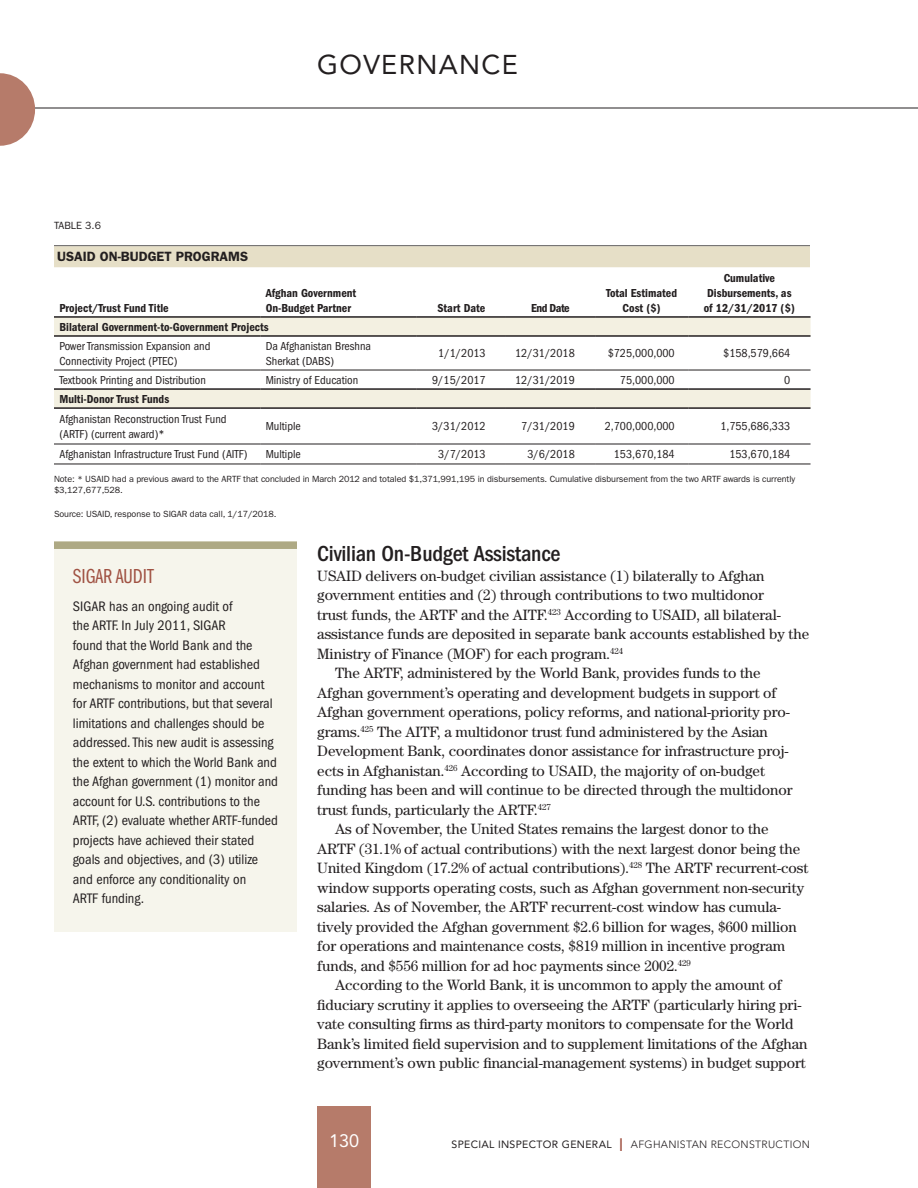
<style>
.page{position:relative;width:918px;height:1188px;background:#fff}
.page>*{position:absolute;margin:0;border:0;box-sizing:border-box;transform-origin:0 0}
.t1{font:27px "Avenir LT Std";letter-spacing:.05em;color:#231f20}
.t2{font:500 condensed 22.5px "ITC Franklin Gothic Std";letter-spacing:-.01em;color:#231f20}
.t3{font:21px "ITC Franklin Gothic Std Bk Cp";color:#a05243}
.t4{font:18px "Avenir LT Std";color:#fff}
.P_Indent{font:15px/19.5px "Century Std";letter-spacing:-.005em;color:#231f20}
.t5{font:condensed 14.25px/19.5px "ITC Franklin Gothic Std";color:#231f20}
.Table_Title{font:600 13.5px "ITC Franklin Gothic Std";color:#231f20}
.Table_text{font:condensed 12px/15px "ITC Franklin Gothic Std";color:#231f20}
.Table_subhead{font:12px/15px "ITC Franklin Gothic Std Dm Cd";color:#231f20;text-align:center}
.Table_subhead-2{font:condensed 12px/15px "ITC Franklin Gothic Std";color:#231f20}
.Table_text-2{font:12px "ITC Franklin Gothic Std Dm Cd";color:#231f20}
.t6{font:300 10.5px "Avenir LT Std";letter-spacing:.03em;color:#231f20}
.H4_FigureTable_numbe{font:10.5px "ITC Franklin Gothic Std";color:#231f20}
.P_NotesSource{font:9px/10.5px "ITC Franklin Gothic Std";letter-spacing:-.01em;color:#231f20}
.s1{font-weight:400}
.s2{font-weight:400;font-size:18px;color:#a05243}
</style>
<div class="page">
<hr style="left:0;top:108px;width:918px;height:1px;background:#231f20">
<svg style="left:0;top:73px;width:35px;height:73px"></svg>
<div style="left:317px;top:1107px;width:54px;height:81px;background:#b67b6a"></div>
<div style="left:54px;top:541px;width:243px;height:391px;background:#f6f5ec"></div>
<div style="left:54px;top:541px;width:243px;height:8px;background:#aea984"></div>
<div style="left:54px;top:246px;width:756px;height:21px;background:#e6dfc7"></div>
<svg style="left:54px;top:318px;width:757px;height:89px"></svg>
<svg style="left:54px;top:443px;width:757px;height:1px"></svg>
<hr style="left:54px;top:370px;width:206px;height:1px;background:#231f20">
<hr style="left:260px;top:370px;width:157px;height:1px;background:#231f20">
<hr style="left:417px;top:370px;width:89px;height:1px;background:#231f20">
<hr style="left:506px;top:370px;width:89px;height:1px;background:#231f20">
<hr style="left:595px;top:370px;width:93px;height:1px;background:#231f20">
<hr style="left:688px;top:370px;width:123px;height:1px;background:#231f20">
<hr style="left:54px;top:464px;width:206px;height:1px;background:#231f20">
<hr style="left:260px;top:464px;width:157px;height:1px;background:#231f20">
<hr style="left:417px;top:464px;width:89px;height:1px;background:#231f20">
<hr style="left:506px;top:464px;width:89px;height:1px;background:#231f20">
<hr style="left:595px;top:464px;width:93px;height:1px;background:#231f20">
<hr style="left:688px;top:464px;width:123px;height:1px;background:#231f20">
<hr style="left:54px;top:444px;width:206px;height:1px;background:#231f20">
<hr style="left:260px;top:444px;width:157px;height:1px;background:#231f20">
<hr style="left:417px;top:444px;width:89px;height:1px;background:#231f20">
<hr style="left:506px;top:444px;width:89px;height:1px;background:#231f20">
<hr style="left:595px;top:444px;width:93px;height:1px;background:#231f20">
<hr style="left:688px;top:444px;width:123px;height:1px;background:#231f20">
<hr style="left:54px;top:388px;width:206px;height:2px;background:#231f20">
<hr style="left:260px;top:388px;width:157px;height:2px;background:#231f20">
<hr style="left:417px;top:388px;width:89px;height:2px;background:#231f20">
<hr style="left:506px;top:388px;width:89px;height:2px;background:#231f20">
<hr style="left:595px;top:388px;width:93px;height:2px;background:#231f20">
<hr style="left:688px;top:388px;width:123px;height:2px;background:#231f20">
<hr style="left:54px;top:407px;width:206px;height:2px;background:#231f20">
<hr style="left:260px;top:407px;width:157px;height:2px;background:#231f20">
<hr style="left:417px;top:407px;width:89px;height:2px;background:#231f20">
<hr style="left:506px;top:407px;width:89px;height:2px;background:#231f20">
<hr style="left:595px;top:407px;width:93px;height:2px;background:#231f20">
<hr style="left:688px;top:407px;width:123px;height:2px;background:#231f20">
<hr style="left:54px;top:316px;width:206px;height:2px;background:#231f20">
<hr style="left:260px;top:316px;width:157px;height:2px;background:#231f20">
<hr style="left:417px;top:316px;width:89px;height:2px;background:#231f20">
<hr style="left:506px;top:316px;width:89px;height:2px;background:#231f20">
<hr style="left:595px;top:316px;width:93px;height:2px;background:#231f20">
<hr style="left:688px;top:316px;width:123px;height:2px;background:#231f20">
<hr style="left:54px;top:335px;width:206px;height:2px;background:#231f20">
<hr style="left:260px;top:335px;width:157px;height:2px;background:#231f20">
<hr style="left:417px;top:335px;width:89px;height:2px;background:#231f20">
<hr style="left:506px;top:335px;width:89px;height:2px;background:#231f20">
<hr style="left:595px;top:335px;width:93px;height:2px;background:#231f20">
<hr style="left:688px;top:335px;width:123px;height:2px;background:#231f20">
<h1 class="t1" style="left:317px;top:49px;width:202px">GOVERNANCE</h1>
<h4 class="H4_FigureTable_numbe" style="left:54px;top:219px;width:48px">TABLE 3.6</h4>
<h4 class="Table_Title" style="left:57px;top:249px;width:193px">USAID ON-BUDGET PROGRAMS</h4>
<p class="Table_subhead" style="left:59px;top:300px;width:111px">Project/Trust Fund Title</p>
<p class="Table_subhead" style="left:266px;top:285px;width:92px;text-align:left">Afghan Government<br>On-Budget Partner</p>
<p class="Table_subhead" style="left:437px;top:300px;width:49px">Start Date</p>
<p class="Table_subhead" style="left:531px;top:300px;width:40px">End Date</p>
<p class="Table_subhead" style="left:606px;top:285px;width:72px">Total Estimated<br>Cost ($)</p>
<p class="Table_subhead" style="left:704px;top:270px;width:93px">Cumulative<br>Disbursements, as of 12/31/2017 ($)</p>
<p class="Table_subhead" style="left:59px;top:319px;width:211px">Bilateral Government-to-Government Projects</p>
<p class="Table_text" style="left:59px;top:338px;width:153px">Power Transmission Expansion and<br>Connectivity Project (PTEC)</p>
<p class="Table_text" style="left:266px;top:338px;width:107px">Da Afghanistan Breshna<br>Sherkat (DABS)</p>
<p class="Table_text" style="left:438px;top:346px;width:49px">1/1/2013</p>
<p class="Table_text" style="left:515px;top:346px;width:61px">12/31/2018</p>
<p class="Table_text" style="left:608px;top:346px;width:69px">$725,000,000</p>
<p class="Table_text" style="left:723px;top:346px;width:69px">$158,579,664</p>
<p class="Table_text" style="left:59px;top:372px;width:148px">Textbook Printing and Distribution</p>
<p class="Table_text" style="left:266px;top:372px;width:94px">Ministry of Education</p>
<p class="Table_text" style="left:432px;top:372px;width:55px">9/15/2017</p>
<p class="Table_text" style="left:515px;top:372px;width:61px">12/31/2019</p>
<p class="Table_text" style="left:620px;top:372px;width:56px">75,000,000</p>
<p class="Table_text" style="left:784px;top:372px;width:8px">0</p>
<p class="Table_text-2" style="left:59px;top:392px;width:111px">Multi-Donor Trust Funds</p>
<p class="Table_subhead-2" style="left:59px;top:411px;width:169px">Afghanistan Reconstruction Trust Fund (ARTF) (current award)*</p>
<p class="Table_text" style="left:266px;top:419px;width:37px">Multiple</p>
<p class="Table_text" style="left:432px;top:419px;width:55px">3/31/2012</p>
<p class="Table_text" style="left:521px;top:419px;width:55px">7/31/2019</p>
<p class="Table_text" style="left:605px;top:419px;width:71px">2,700,000,000</p>
<p class="Table_text" style="left:720px;top:419px;width:71px">1,755,686,333</p>
<p class="Table_text" style="left:59px;top:447px;width:190px">Afghanistan Infrastructure Trust Fund (AITF)</p>
<p class="Table_text" style="left:266px;top:447px;width:37px">Multiple</p>
<p class="Table_text" style="left:438px;top:447px;width:49px">3/7/2013</p>
<p class="Table_text" style="left:527px;top:447px;width:49px">3/6/2018</p>
<p class="Table_text" style="left:614px;top:447px;width:62px">153,670,184</p>
<p class="Table_text" style="left:729px;top:447px;width:62px">153,670,184</p>
<p class="P_NotesSource" style="left:54px;top:474px;width:743px">Note: * USAID had a previous award to the ARTF that concluded in March 2012 and totaled $1,371,991,195 in disbursements. Cumulative disbursement from the two ARTF awards is currently $3,127,677,528.</p>
<p class="P_NotesSource" style="left:54px;top:509px;width:224px">Source: USAID, response to SIGAR data call, 1/17/2018.</p>
<p class="t3" style="left:73px;top:564px;width:83px">SIGAR AUDIT</p>
<p class="t5" style="left:73px;top:597px;width:207px">SIGAR has an ongoing audit of<br>the ARTF. In July 2011, SIGAR<br>found that the World Bank and the Afghan government had established mechanisms to monitor and account for ARTF contributions, but that several limitations and challenges should be addressed. This new audit is assessing the extent to which the World Bank and the Afghan government (1) monitor and account for U.S. contributions to the ARTF, (2) evaluate whether ARTF-funded projects have achieved their stated goals and objectives, and (3) utilize and enforce any conditionality on<br>ARTF funding.</p>
<h4 class="t2" style="left:317px;top:541px;width:245px">Civilian On-Budget Assistance</h4>
<p class="P_Indent" style="left:317px;top:565px;width:494px">USAID delivers on-budget civilian assistance (1) bilaterally to Afghan government entities and (2) through contributions to two multidonor<br>trust funds, the ARTF and the AITF.<sup>423</sup> According to USAID, all bilateral&shy;assistance funds are deposited in separate bank accounts established by the Ministry of Finance (MOF) for each program.<sup>424</sup></p>
<p class="P_Indent" style="left:317px;top:663px;width:477px;text-indent:18px">The ARTF, administered by the World Bank, provides funds to the Afghan government’s operating and development budgets in support of Afghan government operations, policy reforms, and national-priority pro&shy;grams.<sup>425</sup> The AITF, a multidonor trust fund administered by the Asian Development Bank, coordinates donor assistance for infrastructure proj&shy;ects in Afghanistan.<sup>426</sup> According to USAID, the majority of on-budget funding has been and will continue to be directed through the multidonor trust funds, particularly the ARTF.<sup>427</sup></p>
<p class="P_Indent" style="left:317px;top:819px;width:493px;text-indent:18px">As of November, the United States remains the largest donor to the ARTF (31.1% of actual contributions) with the next largest donor being the United Kingdom (17.2% of actual contributions).<sup>428</sup> The ARTF recurrent-cost window supports operating costs, such as Afghan government non-security salaries. As of November, the ARTF recurrent-cost window has cumula&shy;tively provided the Afghan government $2.6 billion for wages, $600 million for operations and maintenance costs, $819 million in incentive program funds, and $556 million for ad hoc payments since 2002.<sup>429</sup></p>
<p class="P_Indent" style="left:317px;top:975px;width:492px;text-indent:18px">According to the World Bank, it is uncommon to apply the amount of fiduciary scrutiny it applies to overseeing the ARTF (particularly hiring pri&shy;vate consulting firms as third-party monitors to compensate for the World Bank’s limited field supervision and to supplement limitations of the Afghan government’s own public financial-management systems) in budget support</p>
<p class="t4" style="left:329px;top:1131px;width:32px">130</p>
<p class="t6" style="left:452px;top:1138px;width:360px"><span class="s1">SPECIAL INSPECTOR GENERAL</span> <span class="s2">I</span> AFGHANISTAN RECONSTRUCTION</p>
</div>
